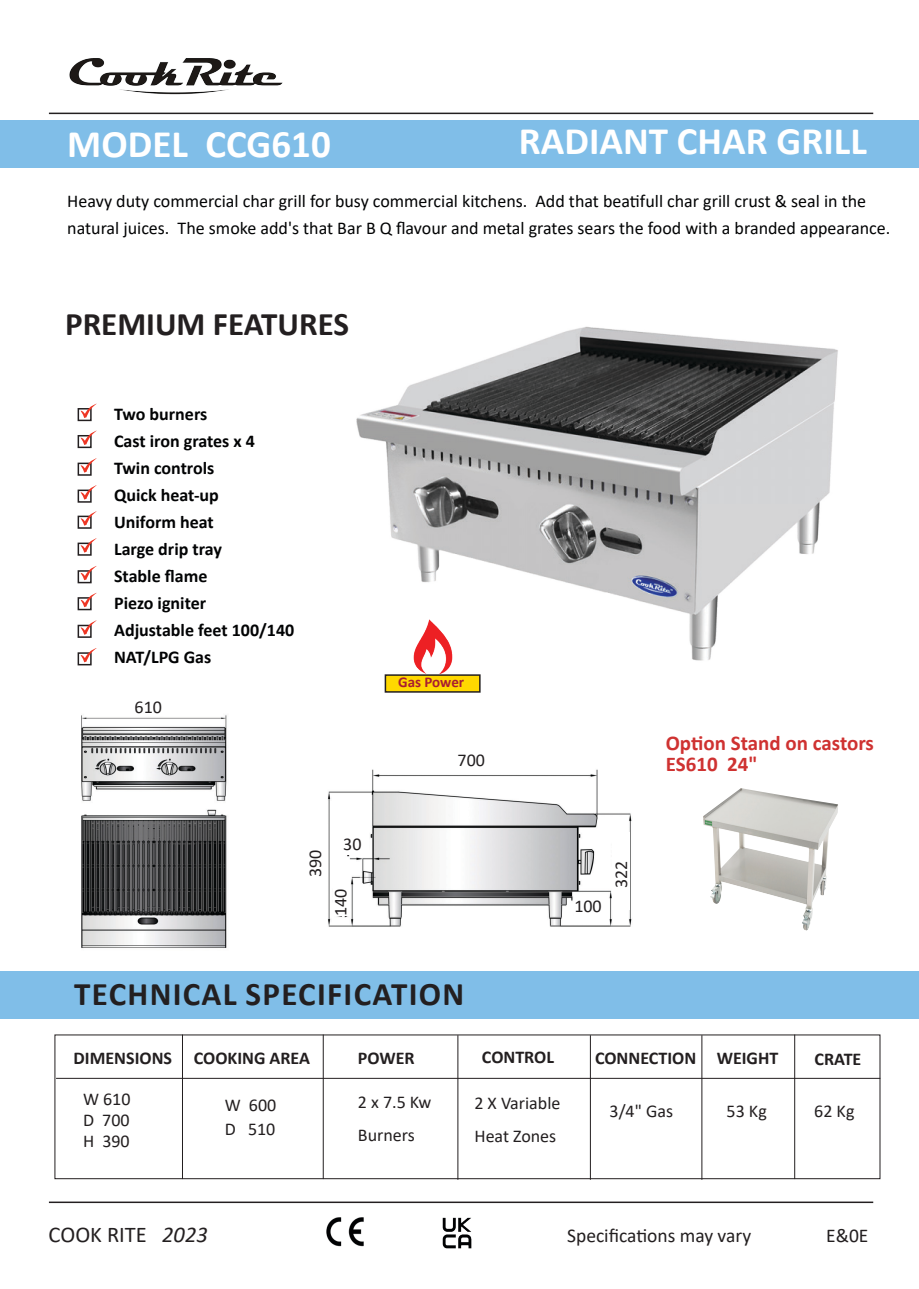
<style>
.page{position:relative;width:919px;height:1289px;background:#fff}
.page>*{position:absolute;margin:0;border:0;box-sizing:border-box;transform-origin:0 0}
.t1{font:700 39px "Calibri";color:#fff}
.t2{font:700 33px "Calibri";letter-spacing:.04em;color:#231f20}
.t3{font:700 33px "Calibri";color:#231f20}
.t4{font:22.5px "Calibri";color:#231f20}
.t5{font:700 21px "Calibri";color:#cf3231}
.t6{font:19.5px "Calibri";color:#231f20}
.t7{font:18px/27px "Calibri";color:#020304}
.t8{font:700 18px "Calibri";color:#020304}
.t9{font:18px "Calibri";color:#231f20}
.t10{font:700 18px "Calibri";color:#231f20}
.t11{font:700 15px "Calibri";color:#a91d31}
.s1{font-style:italic}
</style>
<div class="page">
<hr style="left:49px;top:1201px;width:824px;height:1px;background:#231f20">
<div style="left:0;top:120px;width:918px;height:48px;background:#80bee8"></div>
<img style="left:326px;top:1217px;width:38px;height:28px">
<hr style="left:49px;top:113px;width:824px;height:1px;background:#231f20">
<img style="left:69px;top:58px;width:214px;height:37px">
<img style="left:442px;top:1217px;width:30px;height:31px">
<div style="left:385px;top:675px;width:95px;height:17px;background:#ffd800"></div>
<div style="left:384px;top:674px;width:96px;height:18px;border:2px solid #231f20"></div>
<div style="left:78px;top:408px;width:14px;height:13px;border:2px solid #231f20"></div>
<svg style="left:80px;top:404px;width:17px;height:14px"></svg>
<div style="left:78px;top:435px;width:14px;height:13px;border:2px solid #231f20"></div>
<svg style="left:80px;top:430px;width:17px;height:15px"></svg>
<div style="left:78px;top:462px;width:14px;height:14px;border:2px solid #231f20"></div>
<svg style="left:80px;top:458px;width:17px;height:14px"></svg>
<div style="left:78px;top:489px;width:14px;height:13px;border:2px solid #231f20"></div>
<svg style="left:80px;top:485px;width:17px;height:14px"></svg>
<div style="left:78px;top:515px;width:14px;height:13px;border:2px solid #231f20"></div>
<svg style="left:80px;top:511px;width:17px;height:14px"></svg>
<div style="left:78px;top:542px;width:14px;height:13px;border:2px solid #231f20"></div>
<svg style="left:80px;top:538px;width:17px;height:14px"></svg>
<div style="left:78px;top:570px;width:14px;height:13px;border:2px solid #231f20"></div>
<svg style="left:80px;top:566px;width:17px;height:14px"></svg>
<div style="left:78px;top:597px;width:14px;height:13px;border:2px solid #231f20"></div>
<svg style="left:80px;top:593px;width:17px;height:14px"></svg>
<div style="left:78px;top:624px;width:14px;height:14px;border:2px solid #231f20"></div>
<svg style="left:80px;top:620px;width:17px;height:14px"></svg>
<div style="left:78px;top:652px;width:14px;height:13px;border:2px solid #231f20"></div>
<svg style="left:80px;top:648px;width:17px;height:14px"></svg>
<div style="left:0;top:971px;width:918px;height:47px;background:#80bee8"></div>
<hr style="left:56px;top:1077px;width:824px;height:1px;background:#231f20">
<hr style="left:701px;top:1035px;width:1px;height:144px;background:#231f20">
<hr style="left:182px;top:1034px;width:1px;height:144px;background:#231f20">
<hr style="left:323px;top:1034px;width:1px;height:144px;background:#231f20">
<hr style="left:457px;top:1035px;width:1px;height:144px;background:#231f20">
<hr style="left:590px;top:1035px;width:1px;height:144px;background:#231f20">
<hr style="left:794px;top:1034px;width:1px;height:144px;background:#231f20">
<img style="left:356px;top:326px;width:482px;height:354px">
<img style="left:81px;top:715px;width:146px;height:233px">
<img style="left:328px;top:769px;width:304px;height:158px">
<div style="left:457px;top:752px;width:53px;height:21px;background:#fff"></div>
<div style="left:343px;top:836px;width:26px;height:19px;background:#fff"></div>
<div style="left:333px;top:863px;width:16px;height:53px;background:#fff"></div>
<div style="left:611px;top:831px;width:18px;height:78px;background:#fff"></div>
<div style="left:574px;top:898px;width:34px;height:25px;background:#fff"></div>
<img style="left:703px;top:788px;width:135px;height:143px">
<p class="t1" style="left:67px;top:116px;width:265px">MODEL CCG610</p>
<p class="t1" style="left:518px;top:113px;width:349px">RADIANT CHAR GRILL</p>
<p class="t7" style="left:67px;top:187px;width:824px">Heavy duty commercial char grill for busy commercial kitchens. Add that beatifull char grill crust &amp; seal in the natural juices. The smoke add's that Bar B Q flavour and metal grates sears the food with a branded appearance.</p>
<p class="t3" style="left:65px;top:301px;width:285px">PREMIUM FEATURES</p>
<p class="t8" style="left:114px;top:401px;width:95px">Two burners</p>
<p class="t8" style="left:114px;top:428px;width:142px">Cast iron grates x 4</p>
<p class="t8" style="left:114px;top:455px;width:102px">Twin controls</p>
<p class="t8" style="left:114px;top:482px;width:106px">Quick heat-up</p>
<p class="t8" style="left:114px;top:509px;width:101px">Uniform heat</p>
<p class="t8" style="left:114px;top:536px;width:109px">Large drip tray</p>
<p class="t8" style="left:114px;top:563px;width:95px">Stable flame</p>
<p class="t8" style="left:114px;top:590px;width:93px">Piezo igniter</p>
<p class="t8" style="left:114px;top:617px;width:182px">Adjustable feet 100/140</p>
<p class="t8" style="left:114px;top:644px;width:99px">NAT/LPG Gas</p>
<p class="t9" style="left:135px;top:694px;width:29px">610</p>
<p class="t9" style="left:302px;top:876px;width:29px;rotate:-90deg">390</p>
<p class="t9" style="left:343px;top:831px;width:20px">30</p>
<p class="t9" style="left:328px;top:916px;width:29px;rotate:-90deg">140</p>
<p class="t11" style="left:398px;top:672px;width:68px">Gas Power</p>
<p class="t9" style="left:457px;top:747px;width:29px">700</p>
<p class="t2" style="left:74px;top:970px;width:391px">TECHNICAL SPECIFICATION</p>
<p class="t9" style="left:574px;top:893px;width:29px">100</p>
<p class="t9" style="left:608px;top:888px;width:29px;rotate:-90deg">322</p>
<p class="t5" style="left:665px;top:727px;width:210px">Option Stand on castors</p>
<p class="t5" style="left:665px;top:748px;width:93px">ES610 24"</p>
<p class="t10" style="left:74px;top:1045px;width:100px">DIMENSIONS</p>
<p class="t10" style="left:194px;top:1045px;width:118px">COOKING AREA</p>
<p class="t10" style="left:358px;top:1045px;width:58px">POWER</p>
<p class="t10" style="left:482px;top:1044px;width:74px">CONTROL</p>
<p class="t10" style="left:595px;top:1045px;width:103px">CONNECTION</p>
<p class="t10" style="left:716px;top:1045px;width:63px">WEIGHT</p>
<p class="t10" style="left:814px;top:1045px;width:48px">CRATE</p>
<p class="t9" style="left:83px;top:1086px;width:49px">W 610</p>
<p class="t9" style="left:83px;top:1107px;width:48px">D 700</p>
<p class="t9" style="left:83px;top:1128px;width:48px">H 390</p>
<p class="t9" style="left:358px;top:1089px;width:75px">2 x 7.5 Kw</p>
<p class="t9" style="left:358px;top:1122px;width:58px">Burners</p>
<p class="t9" style="left:474px;top:1090px;width:87px">2 X Variable</p>
<p class="t9" style="left:474px;top:1123px;width:83px">Heat Zones</p>
<p class="t9" style="left:225px;top:1092px;width:53px">W 600</p>
<p class="t9" style="left:609px;top:1098px;width:65px">3/4" Gas</p>
<p class="t9" style="left:726px;top:1098px;width:42px">53 Kg</p>
<p class="t9" style="left:814px;top:1098px;width:42px">62 Kg</p>
<p class="t9" style="left:225px;top:1116px;width:52px">D 510</p>
<p class="t4" style="left:49px;top:1218px;width:161px">COOK RITE <span class="s1">2023</span></p>
<p class="t6" style="left:567px;top:1221px;width:186px">Specifications may vary</p>
<p class="t6" style="left:826px;top:1221px;width:44px">E&amp;0E</p>
</div>
